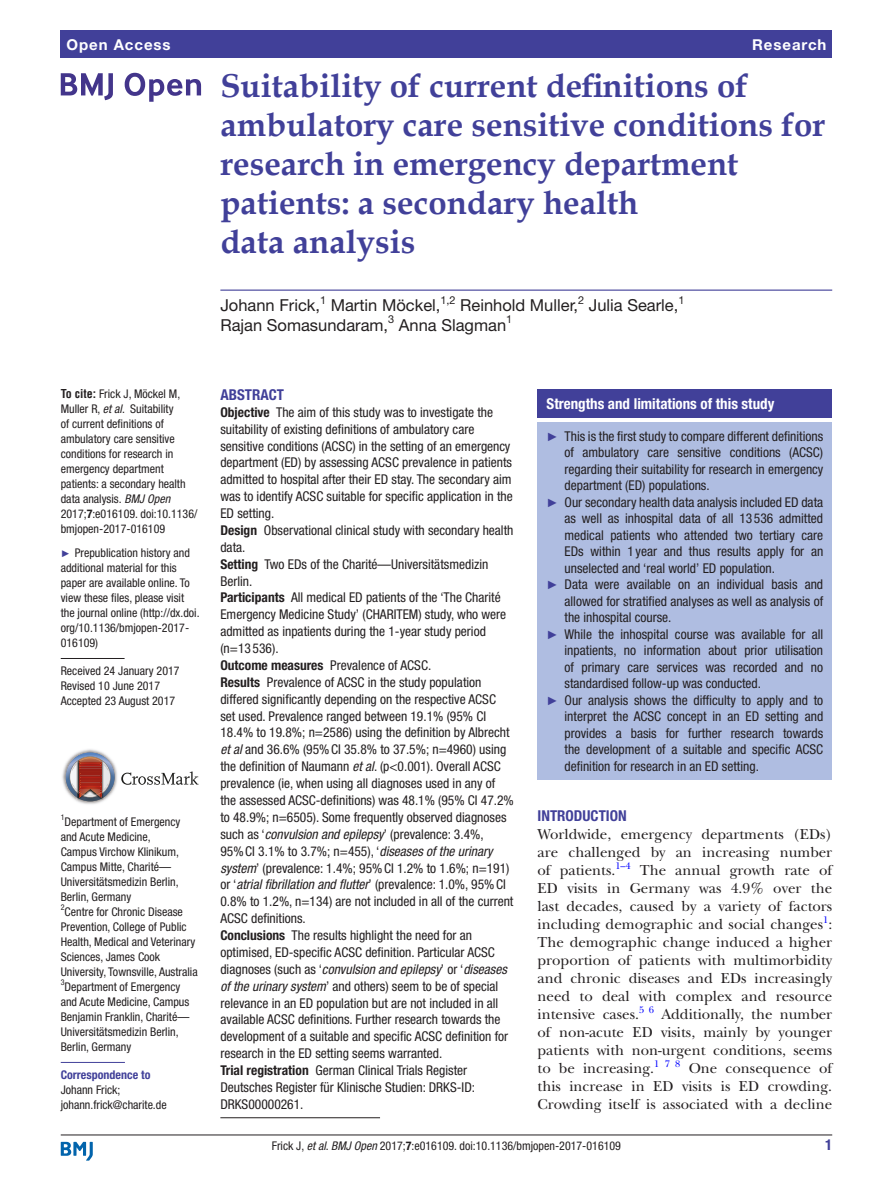
<style>
.page{position:relative;width:893px;height:1191px;background:#fff}
.page>*{position:absolute;margin:0;border:0;box-sizing:border-box;transform-origin:0 0}
.t1{font:700 33px/39px "Book Antiqua";color:#414099}
.t2{font:16.5px "Helvetica Neue LT Std";color:#231f20}
.t3{font:15px/18px "New Baskerville";color:#231f20;text-align:justify}
.t4{font:700 condensed 15px "Helvetica Neue LT Std";color:#fff}
.t5{font:700 condensed 15px "Helvetica Neue LT Std";color:#414099}
.t6{font:700 15px "Helvetica Neue LT Std";letter-spacing:.065em;color:#fff}
.t7{font:condensed 13.5px/16.8px "Helvetica Neue LT Std";color:#231f20}
.t8{font:condensed 12px/15px "Helvetica Neue LT Std";color:#231f20}
.t9{font:700 condensed 12px "Helvetica Neue LT Std";color:#414099}
.t10{font:10.95px "Helvetica Neue LT Std";color:#231f20}
.t11{font:9.9px "New Baskerville";color:#00f}
.t12{font:condensed 7.95px "Helvetica Neue LT Std";color:#231f20}
.s1{font-family:"Helvetica LT Std";font-weight:700}
.s2{font-style:italic}
.s3{font-weight:700}
.s4{font-family:"Arial";font-stretch:normal;font-size:9.75px;color:#414099}
.s5{font-family:"Arial";font-stretch:normal;font-size:12px;color:#414099}
</style>
<div class="page">
<hr style="left:61px;top:1134px;width:771px;height:1px;background:#231f20">
<svg style="left:61px;top:1141px;width:32px;height:19px"></svg>
<div style="left:61px;top:31px;width:771px;height:27px;background:#414099"></div>
<hr style="left:220px;top:1117px;width:160px;height:1px;background:#231f20">
<hr style="left:220px;top:289px;width:612px;height:2px;background:#414099">
<hr style="left:61px;top:658px;width:64px;height:1px;background:#231f20">
<hr style="left:61px;top:1062px;width:64px;height:1px;background:#414099">
<svg style="left:61px;top:73px;width:52px;height:27px"></svg>
<svg style="left:125px;top:73px;width:76px;height:29px"></svg>
<img style="left:62px;top:749px;width:55px;height:55px">
<svg style="left:66px;top:752px;width:49px;height:49px"></svg>
<svg style="left:121px;top:771px;width:78px;height:13px"></svg>
<div style="left:538px;top:389px;width:294px;height:29px;background:#414099"></div>
<div style="left:538px;top:422px;width:294px;height:357px;background:#afbde1"></div>
<p class="t6" style="left:66px;top:35px;width:106px">Open Access</p>
<p class="t6" style="left:752px;top:35px;width:76px">Research</p>
<h1 class="t1" style="left:220px;top:66px;width:606px">Suitability of current definitions of ambulatory care sensitive conditions for research in emergency department patients: a secondary health<br>data analysis</h1>
<p class="t2" style="left:220px;top:296px;width:101px">Johann Frick,</p>
<p class="t10" style="left:320px;top:293px;width:8px">1</p>
<p class="t2" style="left:331px;top:296px;width:111px">Martin Möckel,</p>
<p class="t10" style="left:440px;top:293px;width:17px">1,2</p>
<p class="t2" style="left:460px;top:296px;width:119px">Reinhold Muller,</p>
<p class="t10" style="left:578px;top:293px;width:8px">2</p>
<p class="t2" style="left:589px;top:296px;width:91px">Julia Searle,</p>
<p class="t10" style="left:678px;top:293px;width:8px">1</p>
<p class="t2" style="left:220px;top:315px;width:169px">Rajan Somasundaram,</p>
<p class="t10" style="left:388px;top:313px;width:8px">3</p>
<p class="t2" style="left:399px;top:315px;width:109px">Anna Slagman</p>
<p class="t10" style="left:506px;top:313px;width:8px">1</p>
<p class="t8" style="left:61px;top:386px;width:138px"><span class="s1">To cite:</span> Frick J, Möckel M,<br>Muller R, <span class="s2">et al</span>. Suitability<br>of current definitions of ambulatory care sensitive conditions for research in emergency department patients: a secondary health data analysis. <span class="s2">BMJ Open<br></span>2017;<span class="s3">7</span>:e016109. doi:10.1136/ bmjopen-2017-016109</p>
<p class="t8" style="left:61px;top:545px;width:140px"><span class="s4">►</span> Prepublication history and additional material for this paper are available online. To view these files, please visit the journal online (http://dx.doi. org/10.1136/bmjopen-2017-<br>016109)</p>
<p class="t8" style="left:61px;top:663px;width:120px">Received 24 January 2017<br>Revised 10 June 2017<br>Accepted 23 August 2017</p>
<p class="t12" style="left:61px;top:813px;width:5px">1</p>
<p class="t8" style="left:61px;top:814px;width:121px;text-indent:4px">Department of Emergency and Acute Medicine,<br>Campus Virchow Klinikum,<br>Campus Mitte, Charité—<br>Universitätsmedizin Berlin,<br>Berlin, Germany</p>
<p class="t12" style="left:61px;top:903px;width:5px">2</p>
<p class="t8" style="left:61px;top:904px;width:138px;text-indent:4px">Centre for Chronic Disease<br>Prevention, College of Public<br>Health, Medical and Veterinary<br>Sciences, James Cook<br>University, Townsville, Australia</p>
<p class="t12" style="left:61px;top:978px;width:5px">3</p>
<p class="t8" style="left:61px;top:979px;width:130px;text-indent:4px">Department of Emergency and Acute Medicine, Campus<br>Benjamin Franklin, Charité—<br>Universitätsmedizin Berlin,<br>Berlin, Germany</p>
<p class="t9" style="left:61px;top:1067px;width:91px">Correspondence to</p>
<p class="t8" style="left:61px;top:1082px;width:107px">Johann Frick; johann.frick@charite.de</p>
<p class="t5" style="left:220px;top:385px;width:65px">Abstract</p>
<p class="t7" style="left:220px;top:403px;width:295px"><span class="s3">Objective</span> The aim of this study was to investigate the suitability of existing definitions of ambulatory care sensitive conditions (ACSC) in the setting of an emergency department (ED) by assessing ACSC prevalence in patients admitted to hospital after their ED stay. The secondary aim was to identify ACSC suitable for specific application in the ED setting.<br><span class="s3">Design</span> Observational clinical study with secondary health data.<br><span class="s3">Setting</span> Two EDs of the Charité—Universitätsmedizin Berlin.<br><span class="s3">Participants</span> All medical ED patients of the ‘The Charité Emergency Medicine Study’ (CHARITEM) study, who were admitted as inpatients during the 1-year study period (n=13 536).<br><span class="s3">Outcome measures</span> Prevalence of ACSC.<br><span class="s3">Results</span> Prevalence of ACSC in the study population differed significantly depending on the respective ACSC set used. Prevalence ranged between 19.1% (95% CI 18.4% to 19.8%; n=2586) using the definition by Albrecht <span class="s2">et al</span> and 36.6% (95%CI 35.8% to 37.5%; n=4960) using the definition of Naumann <span class="s2">et al</span>. (p&lt;0.001). Overall ACSC prevalence (ie, when using all diagnoses used in any of the assessed ACSC-definitions) was 48.1% (95% CI 47.2% to 48.9%; n=6505). Some frequently observed diagnoses such as ‘<span class="s2">convulsion and epilepsy</span>’ (prevalence: 3.4%, 95%CI 3.1% to 3.7%; n=455), ‘<span class="s2">diseases of the urinary system</span>’ (prevalence: 1.4%; 95%CI 1.2% to 1.6%; n=191) or ‘<span class="s2">atrial fibrillation and flutter</span>’ (prevalence: 1.0%, 95%CI 0.8% to 1.2%, n=134) are not included in all of the current ACSC definitions.<br><span class="s3">Conclusions</span> The results highlight the need for an optimised, ED-specific ACSC definition. Particular ACSC diagnoses (such as ‘<span class="s2">convulsion and epilepsy</span>’ or ‘<span class="s2">diseases of the urinary system</span>’ and others) seem to be of special relevance in an ED population but are not included in all available ACSC definitions. Further research towards the development of a suitable and specific ACSC definition for research in the ED setting seems warranted.<br><span class="s3">Trial registration</span> German Clinical Trials Register Deutsches Register für Klinische Studien: DRKS-ID:<br>DRKS00000261.</p>
<p class="t4" style="left:547px;top:394px;width:229px">Strengths and limitations of this study</p>
<p class="t7" style="left:547px;top:427px;width:278px"><span class="s5">►</span> This is the first study to compare different definitions</p>
<p class="t7" style="left:565px;top:444px;width:260px">of ambulatory care sensitive conditions (ACSC)</p>
<p class="t7" style="left:565px;top:460px;width:260px">regarding their suitability for research in emergency</p>
<p class="t7" style="left:565px;top:477px;width:147px">department (ED) populations.</p>
<p class="t7" style="left:547px;top:493px;width:278px"><span class="s5">►</span> Our secondary health data analysis included ED data</p>
<p class="t7" style="left:565px;top:510px;width:260px">as well as inhospital data of all 13 536 admitted</p>
<p class="t7" style="left:565px;top:526px;width:260px">medical patients who attended two tertiary care</p>
<p class="t7" style="left:565px;top:543px;width:260px">EDs within 1 year and thus results apply for an</p>
<p class="t7" style="left:565px;top:559px;width:212px">unselected and ‘real world’ ED population.</p>
<p class="t7" style="left:547px;top:576px;width:278px"><span class="s5">►</span> Data were available on an individual basis and</p>
<p class="t7" style="left:565px;top:592px;width:260px">allowed for stratified analyses as well as analysis of</p>
<p class="t7" style="left:565px;top:609px;width:108px">the inhospital course.</p>
<p class="t7" style="left:547px;top:625px;width:278px"><span class="s5">►</span> While the inhospital course was available for all</p>
<p class="t7" style="left:565px;top:642px;width:260px">inpatients, no information about prior utilisation</p>
<p class="t7" style="left:565px;top:658px;width:260px">of primary care services was recorded and no</p>
<p class="t7" style="left:565px;top:675px;width:198px">standardised follow-up was conducted.</p>
<p class="t7" style="left:547px;top:691px;width:278px"><span class="s5">►</span> Our analysis shows the difficulty to apply and to</p>
<p class="t7" style="left:565px;top:708px;width:260px">interpret the ACSC concept in an ED setting and</p>
<p class="t7" style="left:565px;top:724px;width:260px">provides a basis for further research towards</p>
<p class="t7" style="left:565px;top:741px;width:260px">the development of a suitable and specific ACSC</p>
<p class="t7" style="left:565px;top:757px;width:196px">definition for research in an ED setting.</p>
<p class="t5" style="left:538px;top:807px;width:91px">Introduction</p>
<p class="t3" style="left:538px;top:825px;width:296px">Worldwide, emergency departments (EDs) are challenged by an increasing number of patients.</p>
<p class="t11" style="left:615px;top:859px;width:17px">1–4</p>
<p class="t3" style="left:538px;top:861px;width:296px;text-indent:102px">The annual growth rate of ED visits in Germany was 4.9% over the last decades, caused by a variety of factors including demographic and social changes :</p>
<p class="t11" style="left:823px;top:913px;width:7px">1</p>
<p class="t3" style="left:538px;top:933px;width:296px">The demographic change induced a higher proportion of patients with multimorbidity and chronic diseases and EDs increasingly need to deal with complex and resource intensive cases.<sup>5</sup> <sup>6</sup></p>
<p class="t3" style="left:538px;top:1005px;width:296px;text-indent:124px">Additionally, the number of non-acute ED visits, mainly by younger patients with non-urgent conditions, seems to be increasing.</p>
<p class="t11" style="left:654px;top:1057px;width:28px">1 7 8</p>
<p class="t3" style="left:538px;top:1059px;width:296px;text-indent:151px">One consequence of this increase in ED visits is ED crowding.<br>Crowding itself is associated with a decline</p>
<p class="t8" style="left:272px;top:1137px;width:351px">Frick J, <span class="s2">et al</span>. <span class="s2">BMJ Open</span> 2017;<span class="s3">7</span>:e016109. doi:10.1136/bmjopen-2017-016109</p>
<p class="t5" style="left:825px;top:1135px;width:9px">1</p>
</div>
